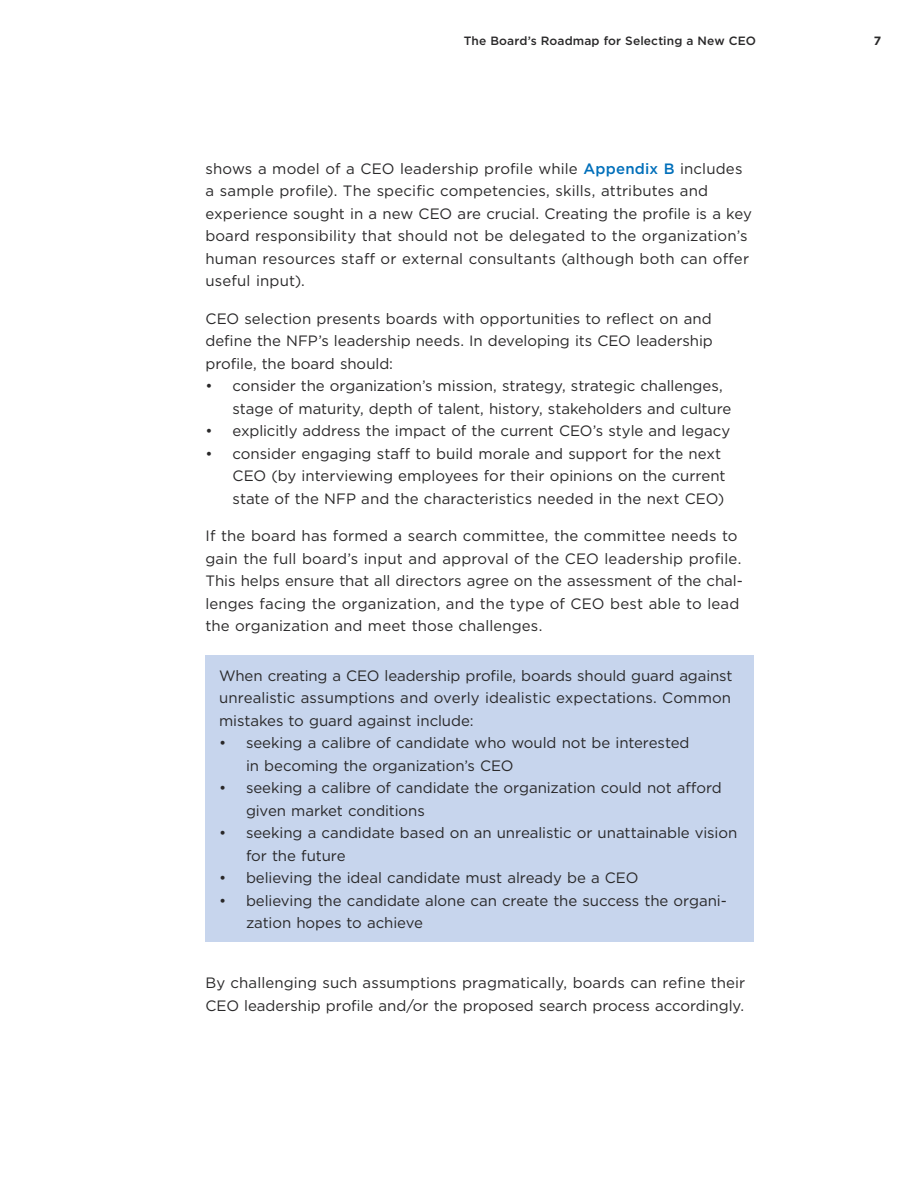
<style>
.page{position:relative;width:918px;height:1188px;background:#fff}
.page>*{position:absolute;margin:0;border:0;box-sizing:border-box;transform-origin:0 0}
.t1{font:15px/22.5px "Gotham";color:#292829}
.t2{font:500 12px "Gotham";letter-spacing:.01em;color:#292829}
.t3{font:700 12px "Gotham";color:#292829}
.s1{font-weight:500;color:#006fba}
</style>
<div class="page">
<div style="left:206px;top:656px;width:548px;height:286px;background:#c7d5ed"></div>
<p class="t2" style="left:464px;top:33px;width:294px">The Board’s Roadmap for Selecting a New CEO</p>
<p class="t3" style="left:874px;top:33px;width:9px">7</p>
<p class="t1" style="left:206px;top:157px;width:548px">shows a model of a CEO leadership profile while <span class="s1">Appendix B</span> includes a sample profile). The specific competencies, skills, attributes and experience sought in a new CEO are crucial. Creating the profile is a key board responsibility that should not be delegated to the organization’s human resources staff or external consultants (although both can offer useful input).</p>
<p class="t1" style="left:206px;top:307px;width:509px;text-align:justify">CEO selection presents boards with opportunities to reflect on and define the NFP’s leadership needs. In developing its CEO leadership profile, the board should:</p>
<p class="t1" style="left:232px;top:375px;width:500px;text-indent:-27px">• consider the organization’s mission, strategy, strategic challenges, stage of maturity, depth of talent, history, stakeholders and culture</p>
<p class="t1" style="left:206px;top:420px;width:526px">• explicitly address the impact of the current CEO’s style and legacy</p>
<p class="t1" style="left:232px;top:442px;width:495px;text-indent:-27px">• consider engaging staff to build morale and support for the next<br>CEO (by interviewing employees for their opinions on the current state of the NFP and the characteristics needed in the next CEO)</p>
<p class="t1" style="left:206px;top:525px;width:539px">If the board has formed a search committee, the committee needs to gain the full board’s input and approval of the CEO leadership profile.<br>This helps ensure that all directors agree on the assessment of the chal&shy;lenges facing the organization, and the type of CEO best able to lead the organization and meet those challenges.</p>
<p class="t1" style="left:219px;top:664px;width:515px;text-align:justify">When creating a CEO leadership profile, boards should guard against unrealistic assumptions and overly idealistic expectations. Common mistakes to guard against include:</p>
<p class="t1" style="left:246px;top:732px;width:445px;text-indent:-27px">• seeking a calibre of candidate who would not be interested in becoming the organization’s CEO</p>
<p class="t1" style="left:246px;top:777px;width:477px;text-indent:-27px">• seeking a calibre of candidate the organization could not afford given market conditions</p>
<p class="t1" style="left:246px;top:822px;width:493px;text-indent:-27px">• seeking a candidate based on an unrealistic or unattainable vision for the future</p>
<p class="t1" style="left:219px;top:867px;width:421px">• believing the ideal candidate must already be a CEO</p>
<p class="t1" style="left:246px;top:889px;width:482px;text-indent:-27px">• believing the candidate alone can create the success the organi&shy;zation hopes to achieve</p>
<p class="t1" style="left:206px;top:972px;width:541px">By challenging such assumptions pragmatically, boards can refine their<br>CEO leadership profile and/or the proposed search process accordingly.</p>
</div>
